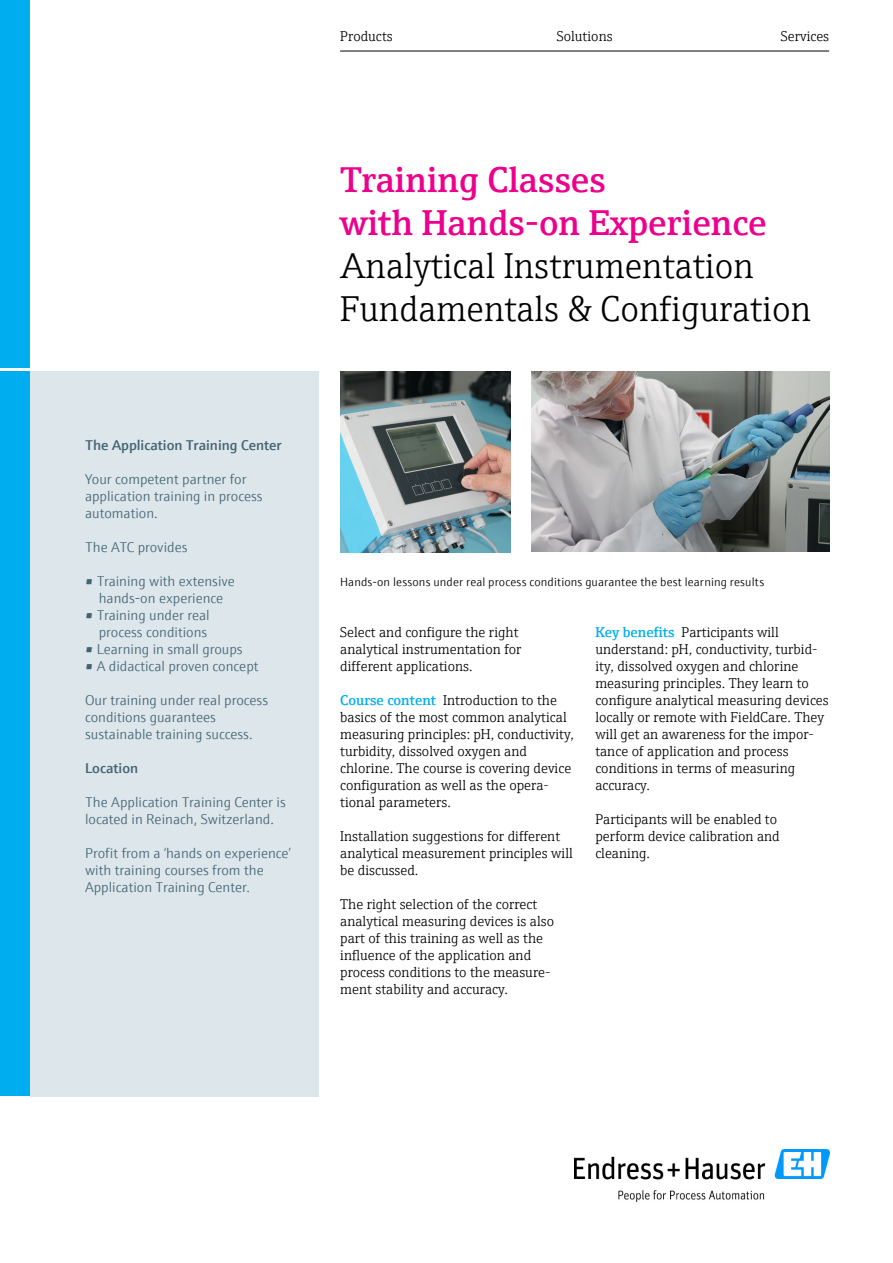
<style>
.page{position:relative;width:893px;height:1263px;background:#fff}
.page>*{position:absolute;margin:0;border:0;box-sizing:border-box;transform-origin:0 0}
.t1{font:300 36px/43.2px "E+H Serif";color:#000}
.t2{font:600 36px/43.2px "E+H Serif";color:#ec008c}
.t3{font:300 14.25px/17px "E+H Serif";color:#000}
.t4{font:300 14.25px/17px "E+H Sans";color:#456473}
.t5{font:600 14.25px "E+H Sans";color:#456473}
.t6{font:300 12px "E+H Sans";letter-spacing:.015em;color:#000}
.s1{font-weight:600;color:#00aeef}
</style>
<div class="page">
<div style="left:30px;top:371px;width:289px;height:725px;background:#dce6eb"></div>
<img style="left:531px;top:371px;width:298px;height:181px">
<img style="left:340px;top:371px;width:170px;height:181px">
<div style="left:0;top:0;width:30px;height:1096px;background:#00aeef"></div>
<hr style="left:0;top:369px;width:32px;height:2px;background:#fff">
<hr style="left:340px;top:51px;width:489px;height:1px;background:#000">
<img style="left:574px;top:1150px;width:255px;height:51px">
<p class="t3" style="left:340px;top:27px;width:54px">Products</p>
<p class="t3" style="left:557px;top:27px;width:57px">Solutions</p>
<p class="t3" style="left:781px;top:27px;width:50px">Services</p>
<p class="t5" style="left:85px;top:434px;width:198px">The Application Training Center</p>
<p class="t4" style="left:85px;top:469px;width:179px">Your competent partner for application training in process automation.</p>
<p class="t4" style="left:85px;top:537px;width:104px">The ATC provides</p>
<p class="t4" style="left:85px;top:571px;width:151px;text-align:center">• Training with extensive hands-on experience</p>
<p class="t4" style="left:85px;top:605px;width:126px;text-align:right">• Training under real process conditions</p>
<p class="t4" style="left:85px;top:639px;width:159px">• Learning in small groups</p>
<p class="t4" style="left:85px;top:656px;width:175px">• A didactical proven concept</p>
<p class="t4" style="left:85px;top:690px;width:185px">Our training under real process conditions guarantees sustainable training success.</p>
<p class="t5" style="left:85px;top:757px;width:55px">Location</p>
<p class="t4" style="left:85px;top:792px;width:202px">The Application Training Center is located in Reinach, Switzerland.</p>
<p class="t4" style="left:85px;top:843px;width:207px">Profit from a ‘hands on experience’ with training courses from the<br>Application Training Center.</p>
<h1 class="t2" style="left:340px;top:155px;width:428px">Training Classes<br>with Hands-on Experience</h1>
<h1 class="t1" style="left:340px;top:242px;width:473px">Analytical Instrumentation<br>Fundamentals &amp; Configuration</h1>
<p class="t6" style="left:340px;top:573px;width:425px">Hands-on lessons under real process conditions guarantee the best learning results</p>
<p class="t3" style="left:340px;top:622px;width:183px">Select and configure the right analytical instrumentation for different applications.</p>
<p class="t3" style="left:340px;top:690px;width:235px"><span class="s1">Course content</span> Introduction to the basics of the most common analytical measuring principles: pH, conductivity, turbidity, dissolved oxygen and chlorine. The course is covering device configuration as well as the opera&shy;tional parameters.</p>
<p class="t3" style="left:340px;top:826px;width:234px">Installation suggestions for different analytical measurement principles will be discussed.</p>
<p class="t3" style="left:340px;top:894px;width:215px">The right selection of the correct analytical measuring devices is also part of this training as well as the influence of the application and process conditions to the measure&shy;ment stability and accuracy.</p>
<p class="t3" style="left:595px;top:622px;width:235px"><span class="s1">Key benefits</span> Participants will understand: pH, conductivity, turbid&shy;ity, dissolved oxygen and chlorine measuring principles. They learn to configure analytical measuring devices locally or remote with FieldCare. They will get an awareness for the impor&shy;tance of application and process conditions in terms of measuring accuracy.</p>
<p class="t3" style="left:595px;top:810px;width:186px">Participants will be enabled to perform device calibration and cleaning.</p>
</div>
